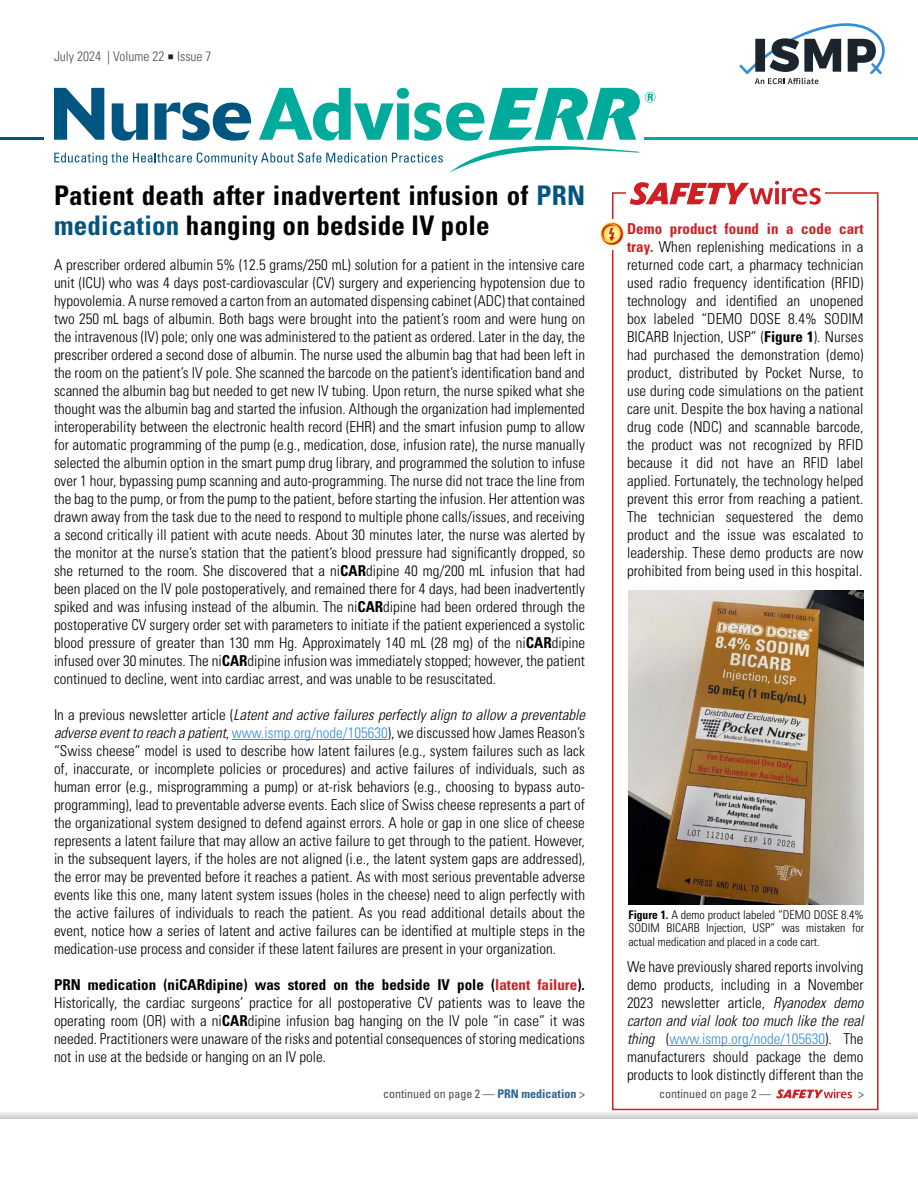
<style>
.page{position:relative;width:918px;height:1188px;background:#fff}
.page>*{position:absolute;margin:0;border:0;box-sizing:border-box;transform-origin:0 0}
.t1{font:700 condensed 27px/30px "Univers LT Std";letter-spacing:.01em;color:#000}
.t2{font:300 condensed 15px/18px "Univers LT Std";color:#000;text-align:justify}
.t3{font:300 condensed 13.5px "Univers LT Std";color:#4d4d4f}
.t4{font:300 condensed 12px/13.5px "Univers LT Std";color:#000;text-align:justify}
.t5{font:condensed 12px "Univers LT Std";color:#4d4d4f}
.s1{font-family:"Minion Pro";font-weight:400;font-stretch:normal;font-size:16.5px;color:#262626}
.s2{color:#005581}
.s3{font-weight:700}
.s4{font-style:italic}
.s5{color:#368ddd}
.s6{font-weight:700;color:#cf1f25}
.s7{font-weight:700;color:#2e648d}
</style>
<div class="page">
<svg style="left:54px;top:88px;width:602px;height:85px"></svg>
<hr style="left:0;top:137px;width:43px;height:3px;background:#005681">
<hr style="left:645px;top:137px;width:273px;height:3px;background:#00ab9b">
<svg style="left:739px;top:23px;width:146px;height:61px"></svg>
<hr style="left:232px;top:739px;width:156px;height:1px;background:#368ddd">
<hr style="left:669px;top:1045px;width:156px;height:1px;background:#368ddd">
<div style="left:612px;top:192px;width:267px;height:918px;border:2px solid #cf1f25"></div>
<div style="left:599px;top:219px;width:26px;height:30px;background:#fff"></div>
<svg style="left:601px;top:222px;width:23px;height:23px"></svg>
<svg style="left:602px;top:223px;width:21px;height:22px"></svg>
<div style="left:626px;top:176px;width:198px;height:34px;background:#fff"></div>
<svg style="left:630px;top:181px;width:191px;height:24px"></svg>
<svg style="left:776px;top:1089px;width:76px;height:9px"></svg>
<img style="left:629px;top:590px;width:235px;height:314px">
<p class="t3" style="left:54px;top:49px;width:159px">July 2024 | Volume 22 <span class="s1">■</span> Issue 7</p>
<h1 class="t1" style="left:54px;top:181px;width:533px">Patient death after inadvertent infusion of <span class="s2">PRN medication</span> hanging on bedside IV pole</h1>
<p class="t2" style="left:54px;top:256px;width:533px">A prescriber ordered albumin 5% (12.5 grams/250 mL) solution for a patient in the intensive care unit (ICU) who was 4 days post-cardiovascular (CV) surgery and experiencing hypotension due to hypovolemia. A nurse removed a carton from an automated dispensing cabinet (ADC) that contained two 250 mL bags of albumin. Both bags were brought into the patient’s room and were hung on the intravenous (IV) pole; only one was administered to the patient as ordered. Later in the day, the prescriber ordered a second dose of albumin. The nurse used the albumin bag that had been left in the room on the patient’s IV pole. She scanned the barcode on the patient’s identification band and scanned the albumin bag but needed to get new IV tubing. Upon return, the nurse spiked what she thought was the albumin bag and started the infusion. Although the organization had implemented interoperability between the electronic health record (EHR) and the smart infusion pump to allow for automatic programming of the pump (e.g., medication, dose, infusion rate), the nurse manually selected the albumin option in the smart pump drug library, and programmed the solution to infuse over 1 hour, bypassing pump scanning and auto-programming. The nurse did not trace the line from the bag to the pump, or from the pump to the patient, before starting the infusion. Her attention was drawn away from the task due to the need to respond to multiple phone calls/issues, and receiving a second critically ill patient with acute needs. About 30 minutes later, the nurse was alerted by the monitor at the nurse’s station that the patient’s blood pressure had significantly dropped, so she returned to the room. She discovered that a ni<span class="s3">CAR</span>dipine 40 mg/200 mL infusion that had been placed on the IV pole postoperatively, and remained there for 4 days, had been inadvertently spiked and was infusing instead of the albumin. The ni<span class="s3">CAR</span>dipine had been ordered through the postoperative CV surgery order set with parameters to initiate if the patient experienced a systolic blood pressure of greater than 130 mm Hg. Approximately 140 mL (28 mg) of the ni<span class="s3">CAR</span>dipine infused over 30 minutes. The ni<span class="s3">CAR</span>dipine infusion was immediately stopped; however, the patient continued to decline, went into cardiac arrest, and was unable to be resuscitated.</p>
<p class="t2" style="left:54px;top:706px;width:533px">In a previous newsletter article (<span class="s4">Latent and active failures perfectly align to allow a preventable adverse event to reach a patient</span>, <span class="s5">www.ismp.org/node/105630</span>), we discussed how James Reason’s “Swiss cheese” model is used to describe how latent failures (e.g., system failures such as lack of, inaccurate, or incomplete policies or procedures) and active failures of individuals, such as human error (e.g., misprogramming a pump) or at-risk behaviors (e.g., choosing to bypass auto&shy;programming), lead to preventable adverse events. Each slice of Swiss cheese represents a part of the organizational system designed to defend against errors. A hole or gap in one slice of cheese represents a latent failure that may allow an active failure to get through to the patient. However, in the subsequent layers, if the holes are not aligned (i.e., the latent system gaps are addressed), the error may be prevented before it reaches a patient. As with most serious preventable adverse events like this one, many latent system issues (holes in the cheese) need to align perfectly with the active failures of individuals to reach the patient. As you read additional details about the event, notice how a series of latent and active failures can be identified at multiple steps in the medication-use process and consider if these latent failures are present in your organization.</p>
<p class="t2" style="left:54px;top:976px;width:533px"><span class="s3">PRN medication (niCARdipine) was stored on the bedside IV pole (</span><span class="s6">latent failure</span><span class="s3">).<br></span>Historically, the cardiac surgeons’ practice for all postoperative CV patients was to leave the operating room (OR) with a ni<span class="s3">CAR</span>dipine infusion bag hanging on the IV pole “in case” it was needed. Practitioners were unaware of the risks and potential consequences of storing medications not in use at the bedside or hanging on an IV pole.</p>
<p class="t5" style="left:383px;top:1086px;width:203px">continued on page 2 — <span class="s7">PRN medication</span> &gt;</p>
<p class="t2" style="left:627px;top:220px;width:238px"><span class="s6">Demo product found in a code cart tray.</span> When replenishing medications in a returned code cart, a pharmacy technician used radio frequency identification (RFID) technology and identified an unopened box labeled “DEMO DOSE 8.4% SODIM BICARB Injection, USP” (<span class="s3">Figure 1</span>). Nurses had purchased the demonstration (demo) product, distributed by Pocket Nurse, to use during code simulations on the patient care unit. Despite the box having a national drug code (NDC) and scannable barcode, the product was not recognized by RFID because it did not have an RFID label applied. Fortunately, the technology helped prevent this error from reaching a patient.<br>The technician sequestered the demo product and the issue was escalated to leadership. These demo products are now prohibited from being used in this hospital.</p>
<p class="t4" style="left:629px;top:908px;width:237px"><span class="s3">Figure 1.</span> A demo product labeled “DEMO DOSE 8.4% SODIM BICARB Injection, USP” was mistaken for actual medication and placed in a code cart.</p>
<p class="t2" style="left:627px;top:958px;width:238px">We have previously shared reports involving demo products, including in a November 2023 newsletter article, <span class="s4">Ryanodex demo carton and vial look too much like the real thing</span> (<span class="s5">www.ismp.org/node/105630</span>). The manufacturers should package the demo products to look distinctly different than the</p>
<p class="t5" style="left:659px;top:1086px;width:113px">continued on page 2 —</p>
<p class="t5" style="left:858px;top:1086px;width:7px">&gt;</p>
</div>
